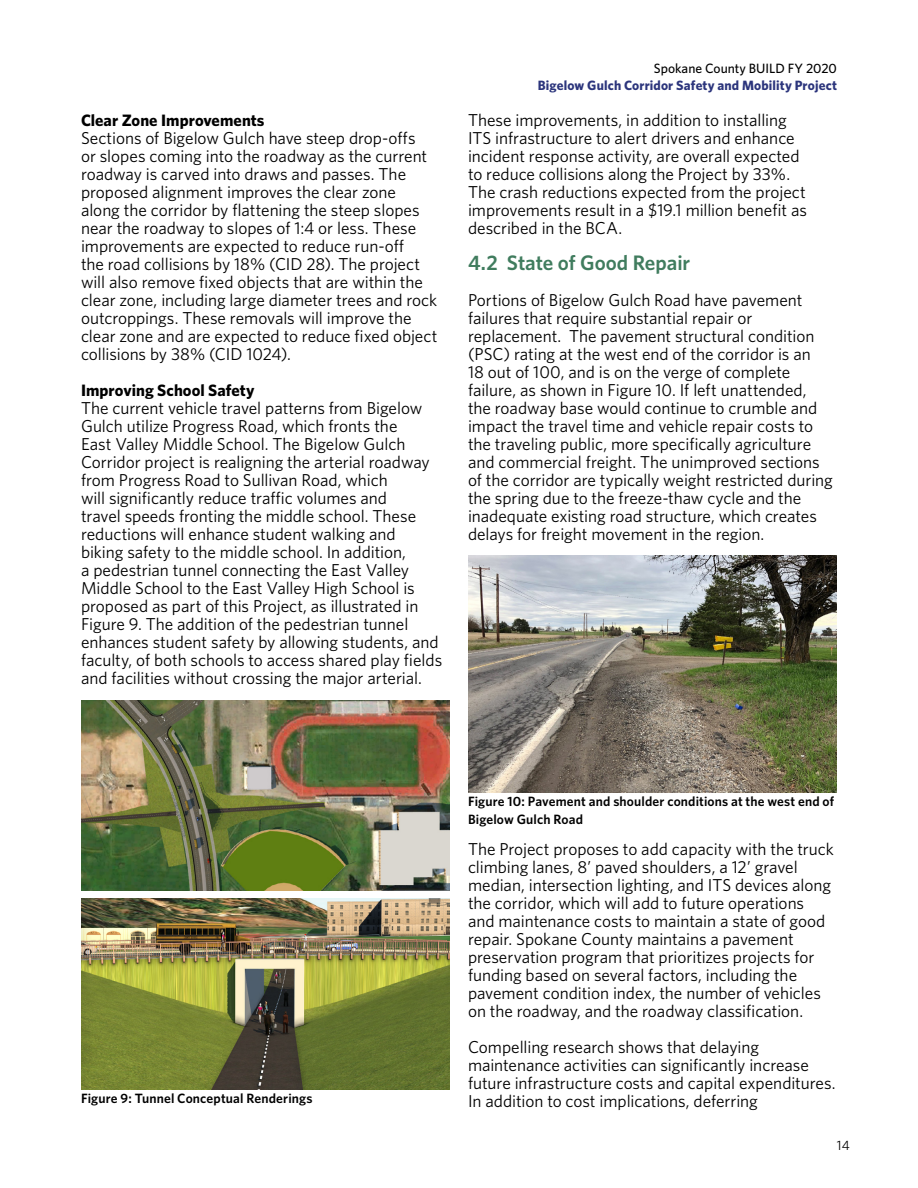
<style>
.page{position:relative;width:918px;height:1188px;background:#fff}
.page>*{position:absolute;margin:0;border:0;box-sizing:border-box;transform-origin:0 0}
.t1{font:600 21px "Whitney";letter-spacing:-.005em;color:#407c5e}
.t2{font:17.25px/18px "Whitney";letter-spacing:-.005em;color:#000}
.t3{font:700 16.5px "Whitney";letter-spacing:.005em;color:#000}
.t4{font:600 13.5px/18px "Whitney";letter-spacing:.01em;color:#000}
.t5{font:700 13.5px "Whitney";letter-spacing:.01em;color:#2c357c}
.t6{font:500 13.5px "Whitney";color:#000}
.t7{font:13.5px "Whitney";color:#000}
</style>
<div class="page">
<img style="left:468px;top:555px;width:369px;height:237px">
<img style="left:81px;top:898px;width:369px;height:191px">
<img style="left:81px;top:700px;width:369px;height:191px">
<p class="t3" style="left:81px;top:109px;width:185px">Clear Zone Improvements</p>
<p class="t2" style="left:81px;top:129px;width:358px">Sections of Bigelow Gulch have steep drop-offs<br>or slopes coming into the roadway as the current roadway is carved into draws and passes. The proposed alignment improves the clear zone along the corridor by flattening the steep slopes near the roadway to slopes of 1:4 or less. These improvements are expected to reduce run-off<br>the road collisions by 18% (CID 28). The project will also remove fixed objects that are within the clear zone, including large diameter trees and rock outcroppings. These removals will improve the clear zone and are expected to reduce fixed object collisions by 38% (CID 1024).</p>
<p class="t3" style="left:81px;top:379px;width:175px">Improving School Safety</p>
<p class="t2" style="left:81px;top:399px;width:363px">The current vehicle travel patterns from Bigelow Gulch utilize Progress Road, which fronts the<br>East Valley Middle School. The Bigelow Gulch Corridor project is realigning the arterial roadway from Progress Road to Sullivan Road, which<br>will significantly reduce traffic volumes and<br>travel speeds fronting the middle school. These reductions will enhance student walking and biking safety to the middle school. In addition,<br>a pedestrian tunnel connecting the East Valley Middle School to the East Valley High School is proposed as part of this Project, as illustrated in Figure 9. The addition of the pedestrian tunnel enhances student safety by allowing students, and faculty, of both schools to access shared play fields and facilities without crossing the major arterial.</p>
<p class="t6" style="left:654px;top:59px;width:185px">Spokane County BUILD FY 2020</p>
<p class="t5" style="left:538px;top:76px;width:301px">Bigelow Gulch Corridor Safety and Mobility Project</p>
<p class="t2" style="left:468px;top:110px;width:341px">These improvements, in addition to installing ITS infrastructure to alert drivers and enhance incident response activity, are overall expected to reduce collisions along the Project by 33%.<br>The crash reductions expected from the project improvements result in a $19.1 million benefit as described in the BCA.</p>
<p class="t1" style="left:468px;top:249px;width:224px">4.2 State of Good Repair</p>
<p class="t2" style="left:468px;top:291px;width:366px">Portions of Bigelow Gulch Road have pavement failures that require substantial repair or replacement. The pavement structural condition (PSC) rating at the west end of the corridor is an<br>18 out of 100, and is on the verge of complete failure, as shown in Figure 10. If left unattended, the roadway base would continue to crumble and impact the travel time and vehicle repair costs to the traveling public, more specifically agriculture and commercial freight. The unimproved sections of the corridor are typically weight restricted during the spring due to the freeze-thaw cycle and the inadequate existing road structure, which creates delays for freight movement in the region.</p>
<p class="t4" style="left:81px;top:1089px;width:233px">Figure 9: Tunnel Conceptual Renderings</p>
<p class="t4" style="left:468px;top:792px;width:368px">Figure 10: Pavement and shoulder conditions at the west end of<br>Bigelow Gulch Road</p>
<p class="t2" style="left:468px;top:839px;width:367px">The Project proposes to add capacity with the truck climbing lanes, 8’ paved shoulders, a 12’ gravel median, intersection lighting, and ITS devices along the corridor, which will add to future operations and maintenance costs to maintain a state of good repair. Spokane County maintains a pavement preservation program that prioritizes projects for funding based on several factors, including the pavement condition index, the number of vehicles on the roadway, and the roadway classification.</p>
<p class="t2" style="left:468px;top:1037px;width:369px">Compelling research shows that delaying maintenance activities can significantly increase future infrastructure costs and capital expenditures.<br>In addition to cost implications, deferring</p>
<p class="t7" style="left:837px;top:1136px;width:14px">14</p>
</div>
